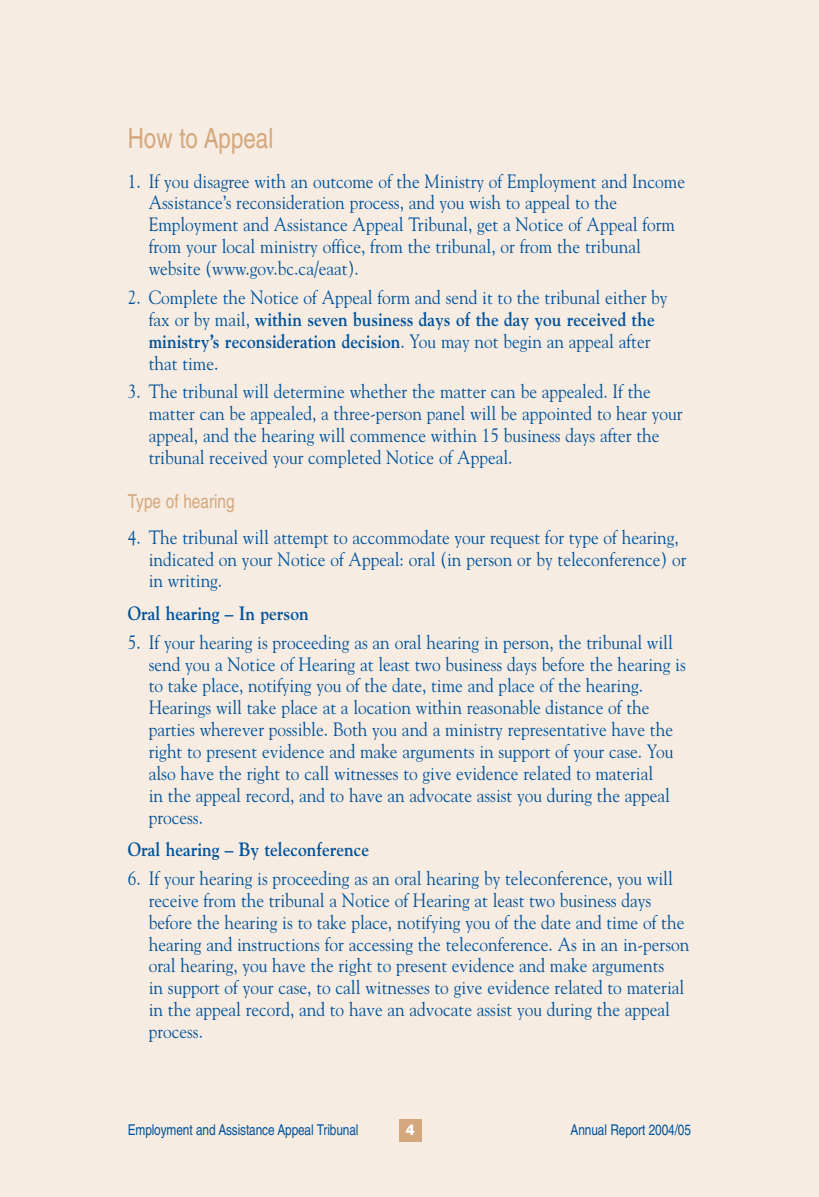
<style>
.page{position:relative;width:819px;height:1197px;background:#f6ece2}
.page>*{position:absolute;margin:0;border:0;box-sizing:border-box;transform-origin:0 0}
.t1{font:28px "Helvetica";color:#d4a77c;scale:.8 1}
.t2{font:19.25px/21.9px "Goudy";color:#00529b;scale:.9 1}
.t3{font:700 19.25px "Goudy";color:#00529b;scale:.9 1}
.t4{font:19.25px "Helvetica";color:#d4a77c;scale:.8 1}
.t5{font:14.88px "Helvetica";letter-spacing:-.01em;color:#00529b;scale:.8 1}
.t6{font:900 14.88px "Helvetica";color:#fff;scale:.9 1}
.s1{font-weight:700}
</style>
<div class="page">
<div style="left:399px;top:1119px;width:23px;height:23px;background:#d4a77c"></div>
<h1 class="t1" style="left:128px;top:128px;width:184px">How to Appeal</h1>
<p class="t2" style="left:149px;top:171px;width:597px;text-indent:-21px">1. If you disagree with an outcome of the Ministry of Employment and Income Assistance’s reconsideration process, and you wish to appeal to the Employment and Assistance Appeal Tribunal, get a Notice of Appeal form from your local ministry office, from the tribunal, or from the tribunal website (www.gov.bc.ca/eaat).</p>
<p class="t2" style="left:149px;top:288px;width:578px;text-indent:-21px">2. Complete the Notice of Appeal form and send it to the tribunal either by fax or by mail, <span class="s1">within seven business days of the day you received the ministry’s reconsideration decision</span>. You may not begin an appeal after that time.</p>
<p class="t2" style="left:149px;top:382px;width:595px;text-indent:-21px">3. The tribunal will determine whether the matter can be appealed. If the matter can be appealed, a three-person panel will be appointed to hear your appeal, and the hearing will commence within 15 business days after the tribunal received your completed Notice of Appeal.</p>
<p class="t4" style="left:128px;top:494px;width:135px">Type of hearing</p>
<p class="t2" style="left:149px;top:528px;width:599px;text-indent:-21px">4. The tribunal will attempt to accommodate your request for type of hearing, indicated on your Notice of Appeal: oral (in person or by teleconference) or in writing.</p>
<p class="t3" style="left:128px;top:605px;width:203px">Oral hearing – In person</p>
<p class="t2" style="left:149px;top:633px;width:598px;text-indent:-21px">5. If your hearing is proceeding as an oral hearing in person, the tribunal will send you a Notice of Hearing at least two business days before the hearing is to take place, notifying you of the date, time and place of the hearing.<br>Hearings will take place at a location within reasonable distance of the parties wherever possible. Both you and a ministry representative have the right to present evidence and make arguments in support of your case. You also have the right to call witnesses to give evidence related to material<br>in the appeal record, and to have an advocate assist you during the appeal process.</p>
<p class="t3" style="left:128px;top:842px;width:270px">Oral hearing – By teleconference</p>
<p class="t2" style="left:149px;top:869px;width:602px;text-indent:-21px">6. If your hearing is proceeding as an oral hearing by teleconference, you will receive from the tribunal a Notice of Hearing at least two business days before the hearing is to take place, notifying you of the date and time of the hearing and instructions for accessing the teleconference. As in an in-person oral hearing, you have the right to present evidence and make arguments<br>in support of your case, to call witnesses to give evidence related to material in the appeal record, and to have an advocate assist you during the appeal process.</p>
<p class="t5" style="left:128px;top:1124px;width:290px">Employment and Assistance Appeal Tribunal</p>
<p class="t5" style="left:571px;top:1124px;width:152px">Annual Report 2004/05</p>
<p class="t6" style="left:406px;top:1124px;width:11px">4</p>
</div>
